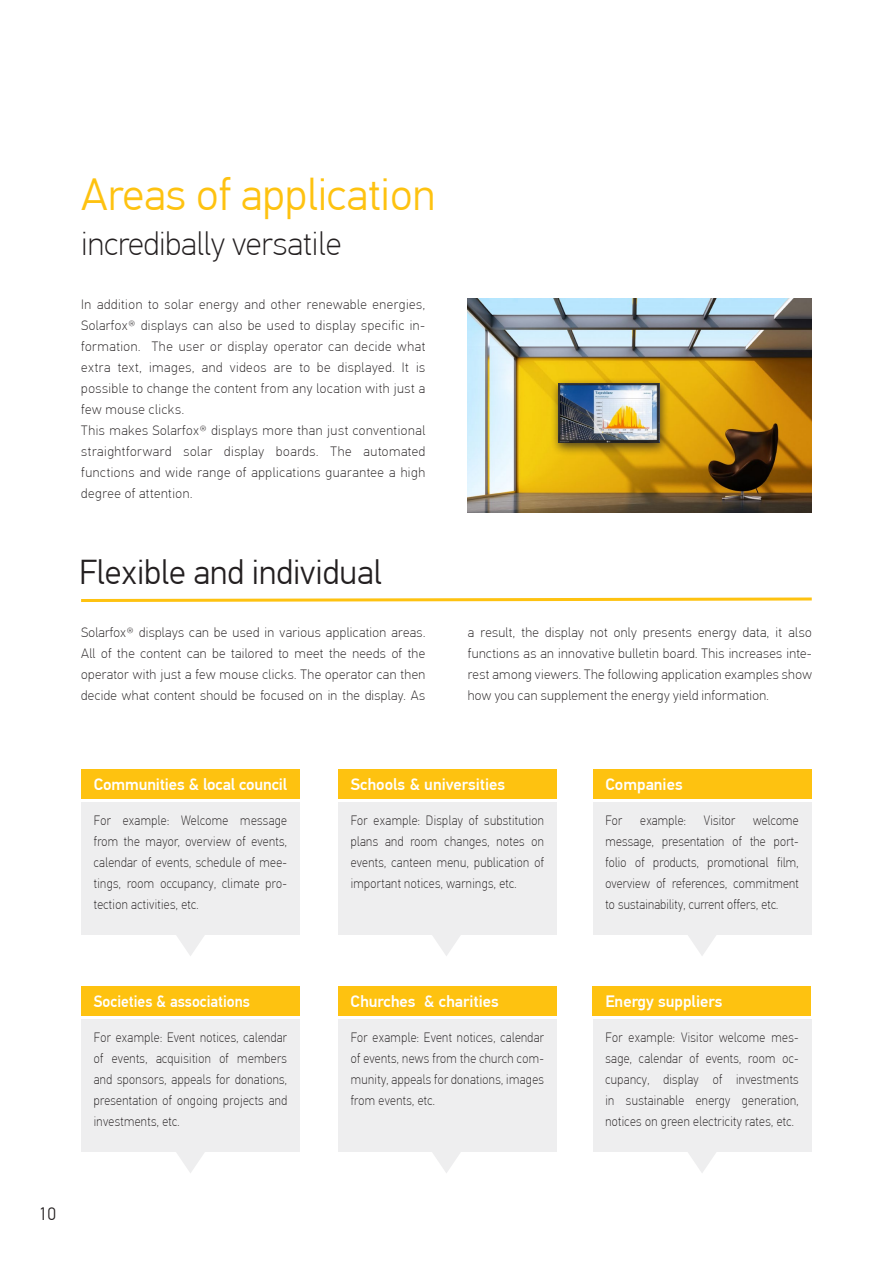
<style>
.page{position:relative;width:893px;height:1263px;background:#fff}
.page>*{position:absolute;margin:0;border:0;box-sizing:border-box;transform-origin:0 0}
.t1{font:300 45px "PF Din Text Pro";color:#fec210}
.t2{font:300 34.5px "PF Din Text Pro";color:#231f20}
.t3{font:100 33px "PF Din Text Pro";color:#231f20}
.t4{font:300 18px "PF Din Text Pro";color:#231f20}
.t5{font:500 16.5px "PF Din Text Pro";color:#fff}
.t6{font:500 16.5px "PF Din Text Pro";color:#fff;scale:.93 1}
.t7{font:100 13.5px/21px "PF Din Text Pro";letter-spacing:.03em;color:#231f20;text-align:justify}
.t8{font:100 13.5px/21px "PF Din Text Pro";letter-spacing:.03em;color:#231f20;text-align:justify;scale:.9 1}
</style>
<div class="page">
<svg style="left:81px;top:597px;width:731px;height:5px"></svg>
<img style="left:468px;top:299px;width:343px;height:214px">
<div style="left:550px;top:378px;width:120px;height:78px;background:#231f20;opacity:.75"></div>
<img style="left:558px;top:383px;width:101px;height:60px">
<div style="left:81px;top:802px;width:219px;height:133px;background:#eeeeef"></div>
<div style="left:338px;top:802px;width:219px;height:133px;background:#eeeeef"></div>
<div style="left:593px;top:802px;width:218px;height:133px;background:#eeeeef"></div>
<div style="left:81px;top:1019px;width:219px;height:133px;background:#eeeeef"></div>
<div style="left:338px;top:1019px;width:219px;height:133px;background:#eeeeef"></div>
<div style="left:593px;top:1019px;width:218px;height:133px;background:#eeeeef"></div>
<svg style="left:176px;top:935px;width:29px;height:21px"></svg>
<svg style="left:432px;top:935px;width:29px;height:21px"></svg>
<svg style="left:688px;top:935px;width:28px;height:21px"></svg>
<svg style="left:688px;top:1152px;width:28px;height:21px"></svg>
<svg style="left:432px;top:1152px;width:29px;height:21px"></svg>
<svg style="left:176px;top:1152px;width:29px;height:21px"></svg>
<div style="left:338px;top:769px;width:219px;height:30px;background:#fec210"></div>
<div style="left:593px;top:769px;width:218px;height:30px;background:#fec210"></div>
<div style="left:81px;top:769px;width:219px;height:30px;background:#fec210"></div>
<div style="left:338px;top:986px;width:219px;height:30px;background:#fec210"></div>
<div style="left:593px;top:986px;width:218px;height:30px;background:#fec210"></div>
<div style="left:81px;top:986px;width:219px;height:30px;background:#fec210"></div>
<h1 class="t1" style="left:81px;top:169px;width:356px">Areas of application</h1>
<h3 class="t3" style="left:81px;top:225px;width:262px">incredibally versatile</h3>
<p class="t7" style="left:81px;top:294px;width:346px;text-align:left">In addition to solar energy and other renewable energies, Solarfox® displays can also be used to display specific in&shy;formation. The user or display operator can decide what extra text, images, and videos are to be displayed. It is possible to change the content from any location with just a few mouse clicks.<br>This makes Solarfox® displays more than just conventional straightforward solar display boards. The automated functions and wide range of applications guarantee a high degree of attention.</p>
<h2 class="t2" style="left:79px;top:552px;width:304px">Flexible and individual</h2>
<p class="t7" style="left:81px;top:622px;width:346px">Solarfox® displays can be used in various application areas.<br>All of the content can be tailored to meet the needs of the operator with just a few mouse clicks. The operator can then decide what content should be focused on in the display. As</p>
<p class="t7" style="left:468px;top:622px;width:346px">a result, the display not only presents energy data, it also functions as an innovative bulletin board. This increases inte&shy;rest among viewers. The following application examples show how you can supplement the energy yield information.</p>
<p class="t5" style="left:94px;top:774px;width:195px">Communities &amp; local council</p>
<p class="t5" style="left:351px;top:774px;width:156px">Schools &amp; universities</p>
<p class="t5" style="left:605px;top:774px;width:79px">Companies</p>
<p class="t8" style="left:94px;top:810px;width:216px">For example: Welcome message from the mayor, overview of events, calendar of events, schedule of mee&shy;tings, room occupancy, climate pro&shy;tection activities, etc.</p>
<p class="t8" style="left:351px;top:810px;width:216px">For example: Display of substitution plans and room changes, notes on events, canteen menu, publication of important notices, warnings, etc.</p>
<p class="t8" style="left:605px;top:810px;width:20px">For</p>
<p class="t8" style="left:640px;top:810px;width:52px">example:</p>
<p class="t8" style="left:704px;top:810px;width:36px">Visitor</p>
<p class="t8" style="left:605px;top:810px;width:216px;text-indent:148px">welcome message, presentation of the port&shy;folio of products, promotional film, overview of references, commitment to sustainability, current offers, etc.</p>
<h3 class="t4" style="left:39px;top:1204px;width:19px">10</h3>
<p class="t6" style="left:94px;top:991px;width:169px">Societies &amp; associations</p>
<p class="t5" style="left:351px;top:991px;width:150px">Churches &amp; charities</p>
<p class="t5" style="left:605px;top:991px;width:119px">Energy suppliers</p>
<p class="t8" style="left:94px;top:1027px;width:216px">For example: Event notices, calendar of events, acquisition of members and sponsors, appeals for donations, presentation of ongoing projects and investments, etc.</p>
<p class="t8" style="left:351px;top:1027px;width:216px">For example: Event notices, calendar of events, news from the church com&shy;munity, appeals for donations, images from events, etc.</p>
<p class="t8" style="left:605px;top:1027px;width:216px">For example: Visitor welcome mes&shy;sage, calendar of events, room oc&shy;cupancy, display of investments in sustainable energy generation, notices on green electricity rates, etc.</p>
</div>
